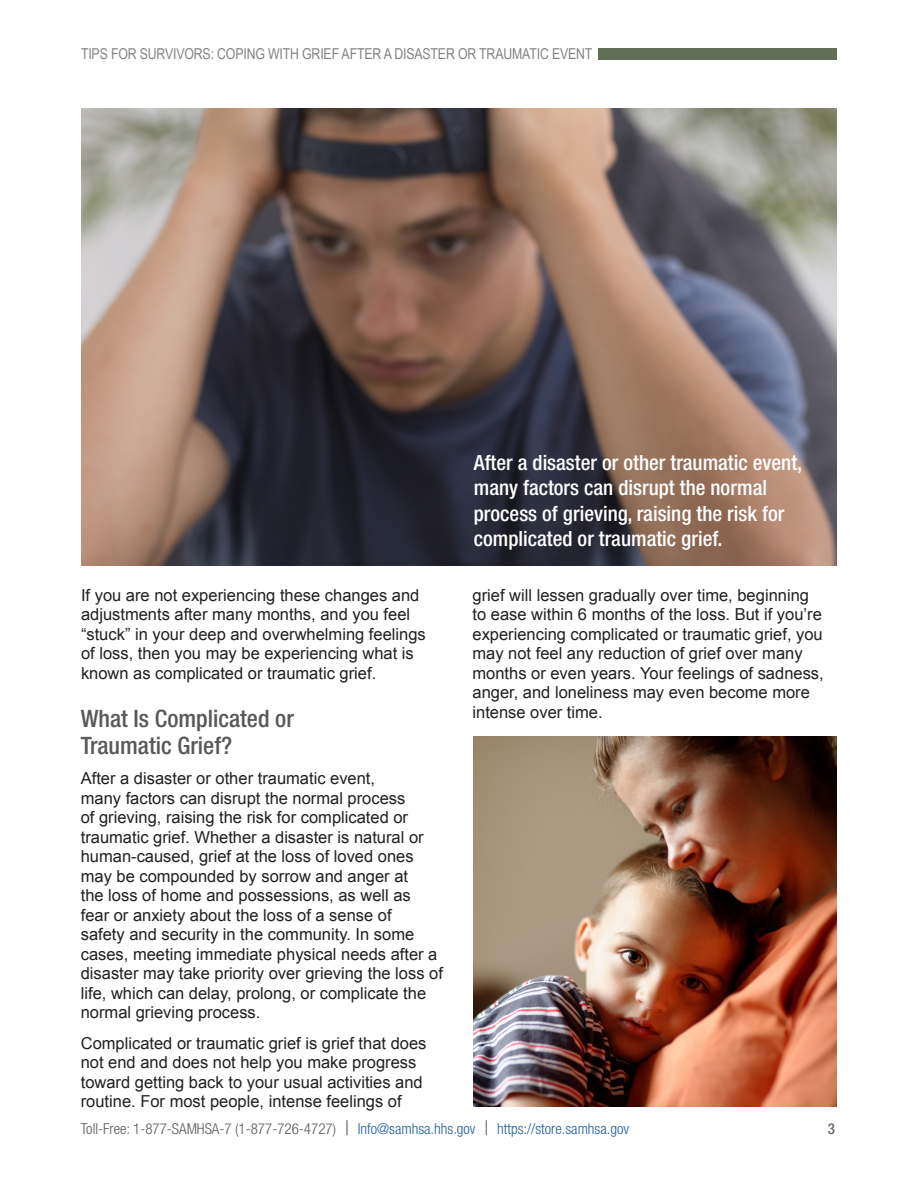
<style>
.page{position:relative;width:918px;height:1188px;background:#fff}
.page>*{position:absolute;margin:0;border:0;box-sizing:border-box;transform-origin:0 0}
.Heading_2{font:500 condensed 24px/27px "Helvetica Neue LT Pro";color:#58595b}
.Body_Text{font:500 condensed 21px/25.5px "Helvetica Neue LT Std";color:#fff}
.Body_Text-2{font:16.5px/19.5px "Arial";color:#231f20}
.t1{font:15px "Arial Narrow";letter-spacing:-.01em;color:#808285}
.Footer_Text{font:300 condensed 15px "Helvetica Neue LT Pro";color:#215e9f}
.Footer_Text-2{font:300 condensed 15px "Helvetica Neue LT Pro";color:#58595b}
.t2{font:15px "Helvetica Neue LT Pro";color:#58595b}
.t3{font:500 condensed 15px "Helvetica Neue LT Pro";color:#626f57}
</style>
<div class="page">
<div style="left:598px;top:48px;width:239px;height:12px;background:#626f57"></div>
<img style="left:81px;top:108px;width:756px;height:458px">
<img style="left:474px;top:737px;width:363px;height:370px">
<p class="t1" style="left:81px;top:43px;width:513px">TIPS FOR SURVIVORS: COPING WITH GRIEF AFTER A DISASTER OR TRAUMATIC EVENT</p>
<p class="Body_Text-2" style="left:81px;top:585px;width:346px">If you are not experiencing these changes and adjustments after many months, and you feel “stuck” in your deep and overwhelming feelings of loss, then you may be experiencing what is known as complicated or traumatic grief.</p>
<h2 class="Heading_2" style="left:81px;top:705px;width:215px">What Is Complicated or<br>Traumatic Grief?</h2>
<p class="Body_Text-2" style="left:81px;top:769px;width:344px">After a disaster or other traumatic event,<br>many factors can disrupt the normal process<br>of grieving, raising the risk for complicated or traumatic grief. Whether a disaster is natural or</p>
<p class="Body_Text-2" style="left:81px;top:847px;width:364px">human-caused, grief at the loss of loved ones may be compounded by sorrow and anger at<br>the loss of home and possessions, as well as fear or anxiety about the loss of a sense of<br>safety and security in the community. In some cases, meeting immediate physical needs after a disaster may take priority over grieving the loss of life, which can delay, prolong, or complicate the normal grieving process.</p>
<p class="Body_Text-2" style="left:81px;top:1033px;width:347px">Complicated or traumatic grief is grief that does not end and does not help you make progress toward getting back to your usual activities and routine. For most people, intense feelings of</p>
<p class="Body_Text" style="left:474px;top:449px;width:330px">After a disaster or other traumatic event, many factors can disrupt the normal process of grieving, raising the risk for complicated or traumatic grief.</p>
<p class="Body_Text-2" style="left:472px;top:585px;width:353px">grief will lessen gradually over time, beginning to ease within 6 months of the loss. But if you’re experiencing complicated or traumatic grief, you may not feel any reduction of grief over many months or even years. Your feelings of sadness, anger, and loneliness may even become more intense over time.</p>
<p class="t2" style="left:346px;top:1118px;width:5px">|</p>
<p class="t2" style="left:485px;top:1118px;width:5px">|</p>
<p class="Footer_Text-2" style="left:81px;top:1120px;width:257px">Toll-Free: 1-877-SAMHSA-7 (1-877-726-4727)</p>
<p class="Footer_Text" style="left:358px;top:1120px;width:119px">Info@samhsa.hhs.gov</p>
<p class="Footer_Text" style="left:497px;top:1120px;width:133px">https://store.samhsa.gov</p>
<p class="t3" style="left:828px;top:1120px;width:9px">3</p>
</div>
